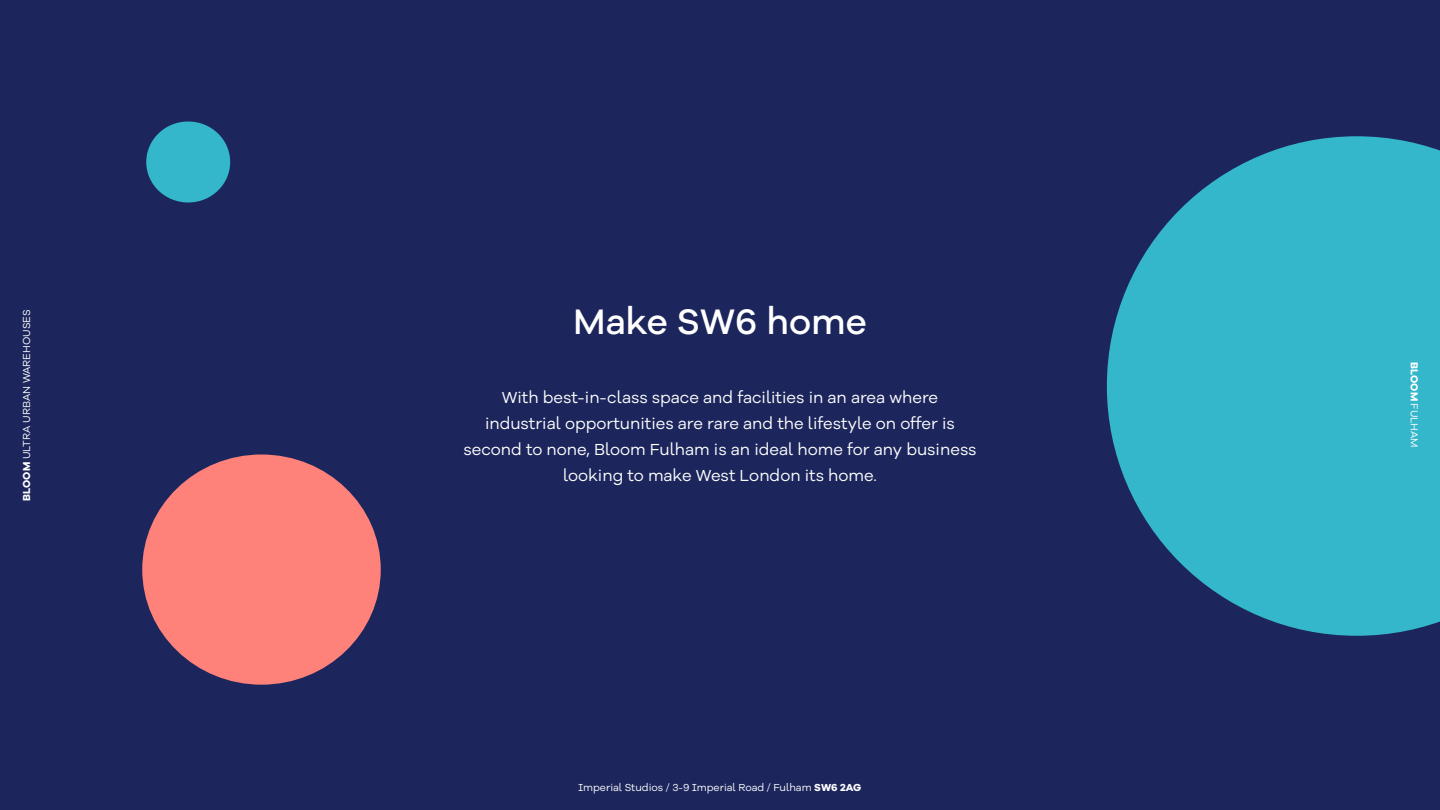
<style>
.page{position:relative;width:1440px;height:810px;background:#1c265c}
.page>*{position:absolute;margin:0;border:0;box-sizing:border-box;transform-origin:0 0}
.t1{font:500 36.53px "Galano Grotesque Alt";color:#fff}
.t2{font:16.5px/26.2px "Galano Grotesque Alt";color:#fff;text-align:center}
.t3{font:10.5px "Galano Grotesque Alt";color:#fff}
.s1{font-weight:700}
</style>
<div class="page">
<svg style="left:1107px;top:136px;width:333px;height:500px;fill:#34b7cb"></svg>
<div style="left:142px;top:455px;width:239px;height:230px;background:#ff827a;border-radius:50%"></div>
<div style="left:146px;top:122px;width:84px;height:80px;background:#34b7cb;border-radius:50%"></div>
<p class="t3" style="left:20px;top:501px;width:193px;rotate:-90deg"><span class="s1">BLOOM</span> ULTRA URBAN WAREHOUSES</p>
<h1 class="t1" style="left:573px;top:298px;width:295px">Make SW6 home</h1>
<p class="t2" style="left:463px;top:383px;width:515px">With best-in-class space and facilities in an area where industrial opportunities are rare and the lifestyle on offer is second to none, Bloom Fulham is an ideal home for any business looking to make West London its home.</p>
<p class="t3" style="left:579px;top:780px;width:284px">Imperial Studios / 3-9 Imperial Road / Fulham <span class="s1">SW6 2AG</span></p>
<p class="t3" style="left:1421px;top:362px;width:87px;rotate:90deg"><span class="s1">BLOOM</span> FULHAM</p>
</div>
